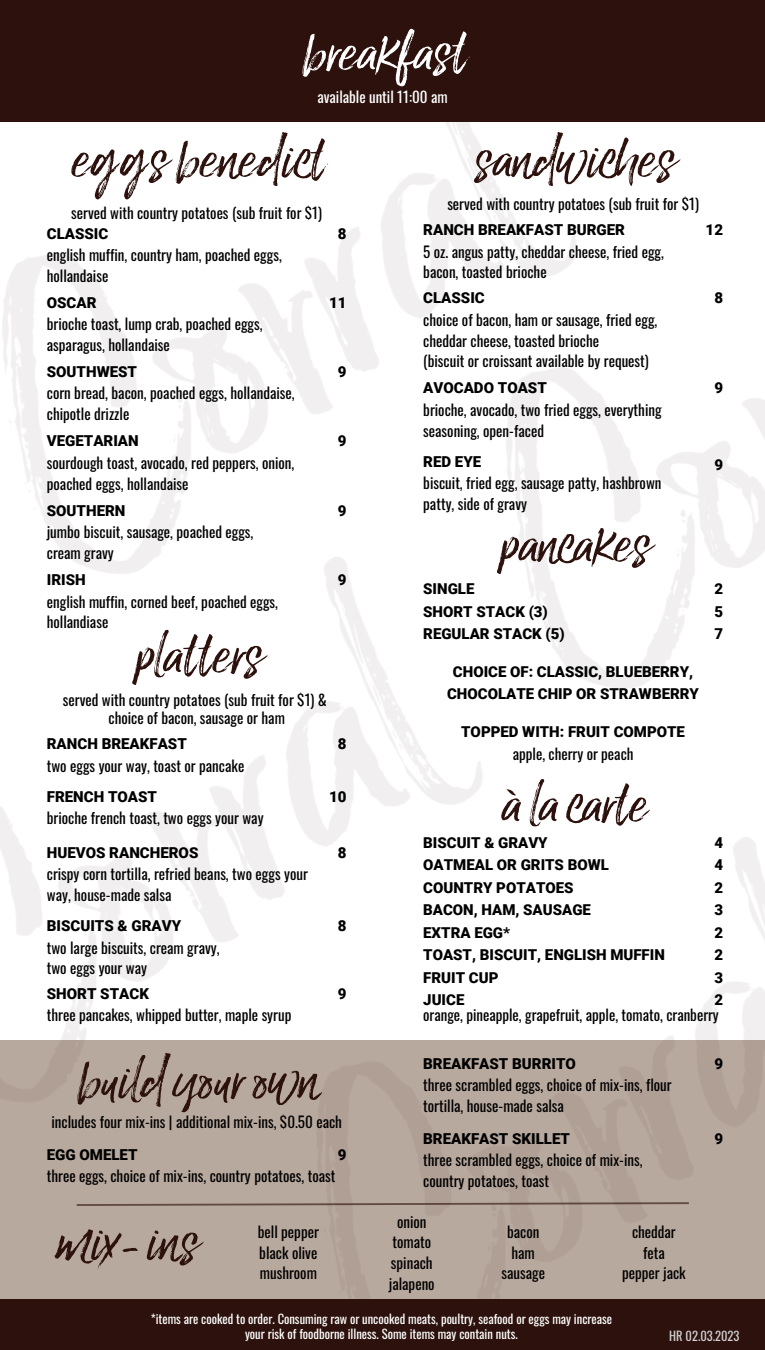
<style>
.page{position:relative;width:765px;height:1350px;background:#fff}
.page>*{position:absolute;margin:0;border:0;box-sizing:border-box;transform-origin:0 0}
.t1{font:69px "Lucky Fellas";color:#2c110c}
.t2{font:68.88px "Lucky Fellas";color:#fff}
.t3{font:68.75px "Lucky Fellas";color:#2c110c}
.t4{font:15px/20.8px "Oswald";color:#000}
.t5{font:900 15px/22.5px "Roboto";color:#000}
.t6{font:15px "Oswald";color:#fff}
.t7{font:12.5px/15px "Oswald";color:#fff;text-align:center}
.t8{font:12.5px "Oswald";color:#d3d3d3}
</style>
<div class="page">
<div style="left:0;top:1040px;width:765px;height:310px;background:#b8a99e"></div>
<img style="left:231px;top:809px;width:534px;height:231px">
<div style="left:0;top:1299px;width:765px;height:51px;background:#2c110c"></div>
<div style="left:0;top:0;width:765px;height:122px;background:#2c110c"></div>
<svg style="left:76px;top:1202px;width:613px;height:4px"></svg>
<h2 class="t2" style="left:302px;top:14px;width:165px">breakfast</h2>
<p class="t6" style="left:317px;top:85px;width:132px">available until 11:00 am</p>
<h1 class="t1" style="left:70px;top:120px;width:255px">eggsbenedict</h1>
<p class="t5" style="left:47px;top:222px;width:63px">CLASSIC</p>
<p class="t4" style="left:47px;top:244px;width:237px">english muffin, country ham, poached eggs, hollandaise</p>
<p class="t4" style="left:71px;top:202px;width:252px">served with country potatoes (sub fruit for $1)</p>
<p class="t5" style="left:338px;top:222px;width:10px">8</p>
<h1 class="t1" style="left:473px;top:120px;width:203px">sandwiches</h1>
<p class="t4" style="left:447px;top:192px;width:253px">served with country potatoes (sub fruit for $1)</p>
<p class="t5" style="left:423px;top:219px;width:203px">RANCH BREAKFAST BURGER</p>
<p class="t4" style="left:423px;top:240px;width:242px">5 oz. angus patty, cheddar cheese, fried egg, bacon, toasted brioche</p>
<p class="t5" style="left:706px;top:219px;width:19px">12</p>
<p class="t5" style="left:47px;top:291px;width:51px">OSCAR</p>
<p class="t4" style="left:47px;top:313px;width:217px">brioche toast, lump crab, poached eggs, asparagus, hollandaise</p>
<p class="t5" style="left:47px;top:361px;width:92px">SOUTHWEST</p>
<p class="t4" style="left:47px;top:382px;width:249px">corn bread, bacon, poached eggs, hollandaise, chipotle drizzle</p>
<p class="t5" style="left:47px;top:430px;width:93px">VEGETARIAN</p>
<p class="t4" style="left:47px;top:452px;width:249px">sourdough toast, avocado, red peppers, onion, poached eggs, hollandaise</p>
<p class="t5" style="left:47px;top:499px;width:80px">SOUTHERN</p>
<p class="t4" style="left:47px;top:521px;width:208px">jumbo biscuit, sausage, poached eggs, cream gravy</p>
<p class="t5" style="left:329px;top:291px;width:19px">11</p>
<p class="t5" style="left:338px;top:361px;width:10px">9</p>
<p class="t5" style="left:338px;top:430px;width:10px">9</p>
<p class="t5" style="left:338px;top:499px;width:10px">9</p>
<p class="t5" style="left:47px;top:569px;width:40px">IRISH</p>
<p class="t4" style="left:47px;top:591px;width:233px">english muffin, corned beef, poached eggs, hollandiase</p>
<h1 class="t1" style="left:132px;top:616px;width:130px">platters</h1>
<p class="t4" style="left:63px;top:690px;width:266px;line-height:17.8px;text-align:center">served with country potatoes (sub fruit for $1) &amp; choice of bacon, sausage or ham</p>
<p class="t5" style="left:47px;top:733px;width:142px">RANCH BREAKFAST</p>
<p class="t4" style="left:47px;top:755px;width:199px">two eggs your way, toast or pancake</p>
<p class="t5" style="left:338px;top:569px;width:10px">9</p>
<p class="t5" style="left:338px;top:733px;width:10px">8</p>
<p class="t5" style="left:47px;top:785px;width:112px">FRENCH TOAST</p>
<p class="t4" style="left:47px;top:807px;width:218px">brioche french toast, two eggs your way</p>
<p class="t5" style="left:47px;top:841px;width:153px">HUEVOS RANCHEROS</p>
<p class="t4" style="left:47px;top:863px;width:263px">crispy corn tortilla, refried beans, two eggs your way, house-made salsa</p>
<p class="t5" style="left:47px;top:915px;width:136px">BISCUITS &amp; GRAVY</p>
<p class="t4" style="left:47px;top:936px;width:174px">two large biscuits, cream gravy, two eggs your way</p>
<p class="t5" style="left:47px;top:983px;width:104px">SHORT STACK</p>
<p class="t4" style="left:47px;top:1004px;width:246px">three pancakes, whipped butter, maple syrup</p>
<p class="t5" style="left:329px;top:785px;width:19px">10</p>
<p class="t5" style="left:338px;top:841px;width:10px">8</p>
<p class="t5" style="left:338px;top:915px;width:10px">8</p>
<p class="t5" style="left:338px;top:983px;width:10px">9</p>
<h1 class="t1" style="left:76px;top:1041px;width:242px">buildyour own</h1>
<p class="t4" style="left:51px;top:1111px;width:292px">includes four mix-ins | additional mix-ins, $0.50 each</p>
<p class="t5" style="left:47px;top:1143px;width:92px">EGG OMELET</p>
<p class="t4" style="left:47px;top:1165px;width:290px">three eggs, choice of mix-ins, country potatoes, toast</p>
<p class="t5" style="left:338px;top:1143px;width:10px">9</p>
<p class="t5" style="left:423px;top:287px;width:63px">CLASSIC</p>
<p class="t4" style="left:423px;top:309px;width:236px">choice of bacon, ham or sausage, fried egg, cheddar cheese, toasted brioche<br>(biscuit or croissant available by request)</p>
<p class="t5" style="left:423px;top:377px;width:125px">AVOCADO TOAST</p>
<p class="t4" style="left:423px;top:399px;width:240px">brioche, avocado, two fried eggs, everything seasoning, open-faced</p>
<p class="t5" style="left:423px;top:450px;width:59px">RED EYE</p>
<p class="t4" style="left:423px;top:472px;width:240px">biscuit, fried egg, sausage patty, hashbrown patty, side of gravy</p>
<h3 class="t3" style="left:497px;top:506px;width:154px">pancakes</h3>
<p class="t5" style="left:423px;top:578px;width:143px">SINGLE<br>SHORT STACK (3)<br>REGULAR STACK (5)</p>
<p class="t5" style="left:447px;top:660px;width:253px;text-align:center">CHOICE OF: CLASSIC, BLUEBERRY,<br>CHOCOLATE CHIP OR STRAWBERRY</p>
<p class="t5" style="left:461px;top:720px;width:225px">TOPPED WITH: FRUIT COMPOTE</p>
<p class="t4" style="left:513px;top:743px;width:122px">apple, cherry or peach</p>
<p class="t5" style="left:714px;top:287px;width:10px">8</p>
<p class="t5" style="left:714px;top:377px;width:10px">9</p>
<p class="t5" style="left:714px;top:454px;width:10px">9</p>
<p class="t5" style="left:714px;top:578px;width:10px;text-align:justify">2<br>5<br>7</p>
<h3 class="t3" style="left:500px;top:765px;width:147px">àlacarte</h3>
<p class="t5" style="left:423px;top:832px;width:243px">BISCUIT &amp; GRAVY<br>OATMEAL OR GRITS BOWL<br>COUNTRY POTATOES<br>BACON, HAM, SAUSAGE<br>EXTRA EGG*<br>TOAST, BISCUIT, ENGLISH MUFFIN<br>FRUIT CUP<br>JUICE</p>
<p class="t4" style="left:423px;top:1004px;width:297px">orange, pineapple, grapefruit, apple, tomato, cranberry</p>
<p class="t5" style="left:714px;top:832px;width:10px;text-align:justify">4<br>4<br>2<br>3<br>2<br>2<br>3<br>2</p>
<p class="t5" style="left:423px;top:1052px;width:154px">BREAKFAST BURRITO</p>
<p class="t4" style="left:423px;top:1074px;width:250px">three scrambled eggs, choice of mix-ins, flour tortilla, house-made salsa</p>
<p class="t5" style="left:423px;top:1127px;width:148px">BREAKFAST SKILLET</p>
<p class="t4" style="left:423px;top:1149px;width:221px">three scrambled eggs, choice of mix-ins, country potatoes, toast</p>
<p class="t5" style="left:714px;top:1052px;width:10px">9</p>
<p class="t5" style="left:714px;top:1127px;width:10px">9</p>
<h1 class="t1" style="left:55px;top:1203px;width:143px">mix-ins</h1>
<p class="t4" style="left:258px;top:1221px;width:63px;text-align:justify">bell pepper black olive mushroom</p>
<p class="t4" style="left:389px;top:1211px;width:47px;text-align:center">onion tomato spinach jalapeno</p>
<p class="t4" style="left:622px;top:1221px;width:65px;text-align:center">cheddar feta<br>pepper jack</p>
<p class="t4" style="left:501px;top:1221px;width:45px;text-align:center">bacon ham sausage</p>
<p class="t7" style="left:151px;top:1311px;width:463px">*items are cooked to order. Consuming raw or uncooked meats, poultry, seafood or eggs may increase your risk of foodborne illness. Some items may contain nuts.</p>
<p class="t8" style="left:669px;top:1326px;width:72px">HR 02.03.2023</p>
</div>
